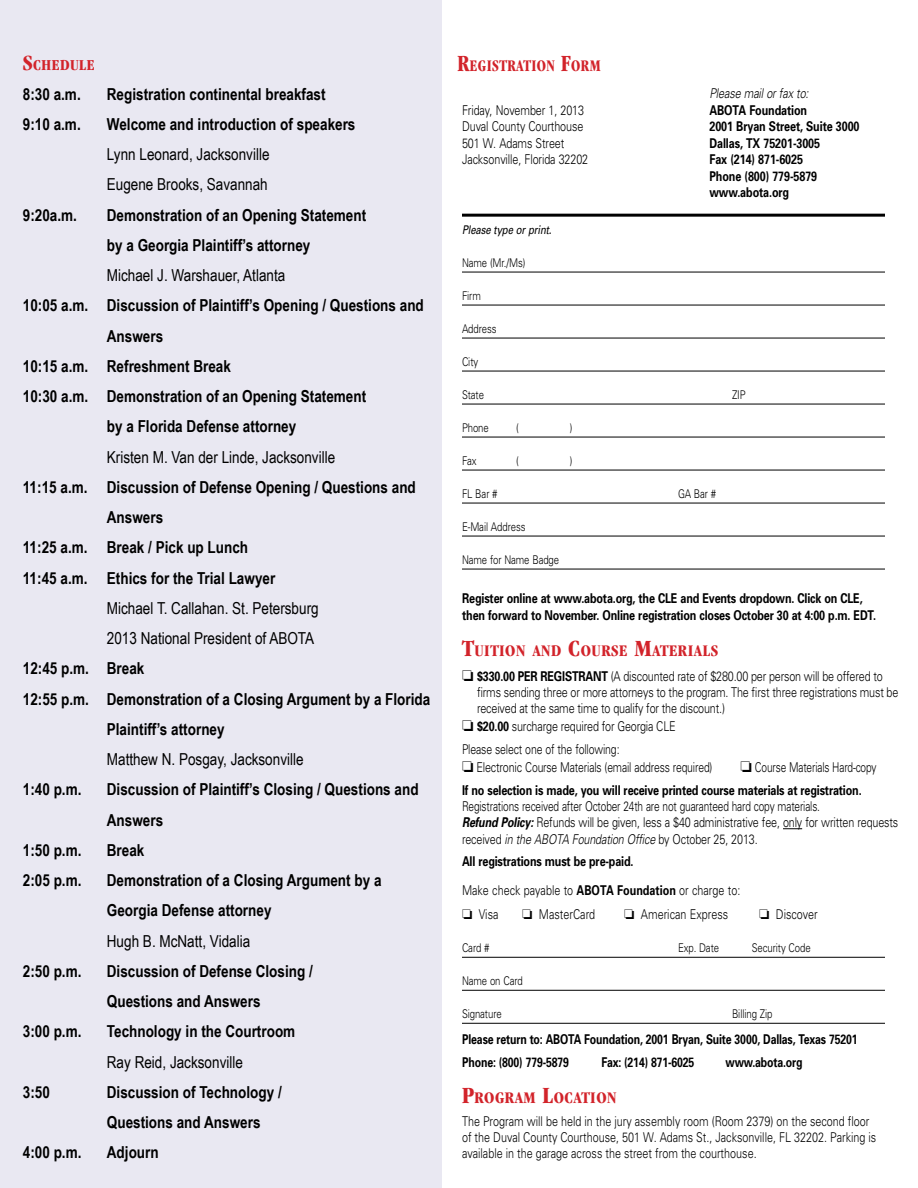
<style>
.page{position:relative;width:918px;height:1188px;background:#fff}
.page>*{position:absolute;margin:0;border:0;box-sizing:border-box;transform-origin:0 0}
.t1{font:700 condensed 16.8px "Garamond";letter-spacing:.03em;color:#d2232a}
.t2{font:700 condensed 16.8px "Garamond";letter-spacing:.03em;color:#d2232a;scale:.9 1}
.t3{font:700 16.5px/30.3px "Arial Narrow";color:#000}
.t4{font:16.5px/30.3px "Arial Narrow";color:#000}
.t5{font:700 condensed 15.75px "Garamond";letter-spacing:.03em;color:#d2232a}
.t6{font:300 13.5px/16.2px "Univers";letter-spacing:-.015em;color:#000;scale:.8 1}
.t7{font:700 13.5px/16.5px "Univers";letter-spacing:-.015em;color:#000;scale:.8 1}
.t8{font:300 13.5px/16.2px "Univers";letter-spacing:-.015em;color:#000;scale:.75 1}
.t9{font:700 13.5px/23px "Univers";letter-spacing:-.015em;color:#000;scale:.78 1}
.t10{font:italic 300 13.5px "Univers";letter-spacing:-.01em;color:#000;scale:.8 1}
.t11{font:300 12px "Univers";letter-spacing:-.01em;color:#000;scale:.8 1}
.t12{font:italic 12px "Univers";letter-spacing:-.01em;color:#000;scale:.8 1}
.s1{font-size:22.5px}
.s2{font-size:24px}
.s3{font-weight:700}
.s4{font-weight:300}
.s5{font-weight:700;font-style:italic}
.s6{font-style:italic}
</style>
<div class="page">
<div style="left:0;top:0;width:442px;height:1188px;background:#e9e8f2"></div>
<svg style="left:783px;top:828px;width:19px;height:1px"></svg>
<hr style="left:462px;top:214px;width:423px;height:3px;background:#000">
<hr style="left:462px;top:272px;width:423px;height:1px;background:#000">
<hr style="left:462px;top:305px;width:423px;height:1px;background:#000">
<hr style="left:462px;top:338px;width:423px;height:1px;background:#000">
<hr style="left:462px;top:371px;width:423px;height:1px;background:#000">
<hr style="left:462px;top:404px;width:423px;height:1px;background:#000">
<hr style="left:462px;top:437px;width:423px;height:1px;background:#000">
<hr style="left:462px;top:470px;width:423px;height:1px;background:#000">
<hr style="left:462px;top:503px;width:423px;height:1px;background:#000">
<hr style="left:462px;top:536px;width:423px;height:1px;background:#000">
<hr style="left:462px;top:569px;width:423px;height:1px;background:#000">
<hr style="left:462px;top:957px;width:423px;height:1px;background:#000">
<hr style="left:462px;top:990px;width:423px;height:1px;background:#000">
<hr style="left:462px;top:1023px;width:423px;height:1px;background:#000">
<p class="t5" style="left:23px;top:56px;width:73px"><span class="s1">S</span>CHEDULE</p>
<p class="t3" style="left:23px;top:78px;width:59px">8:30 a.m.</p>
<p class="t3" style="left:107px;top:78px;width:220px">Registration continental breakfast</p>
<p class="t3" style="left:23px;top:108px;width:59px">9:10 a.m.</p>
<p class="t3" style="left:107px;top:108px;width:250px">Welcome and introduction of speakers</p>
<p class="t4" style="left:107px;top:139px;width:164px">Lynn Leonard, Jacksonville<br>Eugene Brooks, Savannah</p>
<p class="t3" style="left:23px;top:199px;width:56px">9:20a.m.</p>
<p class="t3" style="left:107px;top:199px;width:261px">Demonstration of an Opening Statement by a Georgia Plaintiff’s attorney</p>
<p class="t4" style="left:107px;top:260px;width:180px">Michael J. Warshauer, Atlanta</p>
<p class="t3" style="left:23px;top:290px;width:403px">10:05 a.m. Discussion of Plaintiff’s Opening / Questions and</p>
<p class="t3" style="left:107px;top:320px;width:58px">Answers</p>
<p class="t3" style="left:23px;top:350px;width:210px">10:15 a.m. Refreshment Break</p>
<p class="t3" style="left:23px;top:380px;width:345px">10:30 a.m. Demonstration of an Opening Statement</p>
<p class="t3" style="left:107px;top:411px;width:191px">by a Florida Defense attorney</p>
<p class="t4" style="left:107px;top:441px;width:230px">Kristen M. Van der Linde, Jacksonville</p>
<p class="t3" style="left:23px;top:471px;width:395px">11:15 a.m. Discussion of Defense Opening / Questions and</p>
<p class="t3" style="left:107px;top:501px;width:58px">Answers</p>
<p class="t3" style="left:23px;top:532px;width:227px">11:25 a.m. Break / Pick up Lunch</p>
<p class="t3" style="left:23px;top:562px;width:254px">11:45 a.m. Ethics for the Trial Lawyer</p>
<p class="t4" style="left:107px;top:592px;width:213px">Michael T. Callahan. St. Petersburg<br>2013 National President of ABOTA</p>
<p class="t3" style="left:23px;top:653px;width:123px">12:45 p.m. Break</p>
<p class="t3" style="left:23px;top:683px;width:409px">12:55 p.m. Demonstration of a Closing Argument by a Florida</p>
<p class="t3" style="left:107px;top:713px;width:119px">Plaintiff’s attorney</p>
<p class="t4" style="left:107px;top:744px;width:198px">Matthew N. Posgay, Jacksonville</p>
<p class="t3" style="left:23px;top:774px;width:60px">1:40 p.m.</p>
<p class="t3" style="left:107px;top:774px;width:313px">Discussion of Plaintiff’s Closing / Questions and<br>Answers</p>
<p class="t3" style="left:23px;top:834px;width:60px">1:50 p.m.</p>
<p class="t3" style="left:107px;top:834px;width:39px">Break</p>
<p class="t3" style="left:23px;top:864px;width:60px">2:05 p.m.</p>
<p class="t3" style="left:107px;top:864px;width:276px">Demonstration of a Closing Argument by a<br>Georgia Defense attorney</p>
<p class="t4" style="left:107px;top:925px;width:145px">Hugh B. McNatt, Vidalia</p>
<p class="t3" style="left:23px;top:955px;width:60px">2:50 p.m.</p>
<p class="t3" style="left:107px;top:955px;width:208px">Discussion of Defense Closing /<br>Questions and Answers</p>
<p class="t3" style="left:23px;top:1016px;width:60px">3:00 p.m.</p>
<p class="t3" style="left:107px;top:1016px;width:190px">Technology in the Courtroom</p>
<p class="t4" style="left:107px;top:1046px;width:138px">Ray Reid, Jacksonville</p>
<p class="t3" style="left:23px;top:1076px;width:29px">3:50</p>
<p class="t3" style="left:107px;top:1076px;width:176px">Discussion of Technology /<br>Questions and Answers</p>
<p class="t3" style="left:23px;top:1137px;width:60px">4:00 p.m.</p>
<p class="t3" style="left:107px;top:1137px;width:53px">Adjourn</p>
<p class="t2" style="left:458px;top:56px;width:161px"><span class="s2">R</span>EGISTRATION <span class="s2">F</span>ORM</p>
<p class="t6" style="left:462px;top:102px;width:159px">Friday, November 1, 2013<br>Duval County Courthouse<br>501 W. Adams Street<br>Jacksonville, Florida 32202</p>
<p class="t10" style="left:710px;top:86px;width:125px">Please mail or fax to:</p>
<p class="t7" style="left:710px;top:102px;width:189px">ABOTA Foundation<br>2001 Bryan Street, Suite 3000<br>Dallas, TX 75201-3005<br>Fax (214) 871-6025<br>Phone (800) 779-5879 www.abota.org</p>
<p class="t12" style="left:462px;top:223px;width:113px">Please type or print.</p>
<p class="t11" style="left:462px;top:256px;width:81px">Name (Mr./Ms)</p>
<p class="t11" style="left:462px;top:289px;width:25px">Firm</p>
<p class="t11" style="left:462px;top:322px;width:45px">Address</p>
<p class="t11" style="left:462px;top:355px;width:22px">City</p>
<p class="t11" style="left:462px;top:388px;width:29px">State</p>
<p class="t11" style="left:732px;top:388px;width:19px">ZIP</p>
<p class="t11" style="left:462px;top:421px;width:35px">Phone</p>
<p class="t11" style="left:516px;top:421px;width:5px">(</p>
<p class="t11" style="left:570px;top:421px;width:5px">)</p>
<p class="t11" style="left:462px;top:454px;width:20px">Fax</p>
<p class="t11" style="left:516px;top:454px;width:5px">(</p>
<p class="t11" style="left:570px;top:454px;width:5px">)</p>
<p class="t11" style="left:462px;top:487px;width:46px">FL Bar #</p>
<p class="t11" style="left:678px;top:487px;width:49px">GA Bar #</p>
<p class="t11" style="left:462px;top:520px;width:81px">E-Mail Address</p>
<p class="t11" style="left:462px;top:553px;width:123px">Name for Name Badge</p>
<p class="t7" style="left:462px;top:591px;width:519px">Register online at www.abota.org, the CLE and Events dropdown. Click on CLE, then forward to November. Online registration closes October 30 at 4:00 p.m. EDT.</p>
<p class="t1" style="left:462px;top:641px;width:258px"><span class="s2">T</span>UITION AND <span class="s2">C</span>OURSE <span class="s2">M</span>ATERIALS</p>
<p class="t7" style="left:462px;top:668px;width:139px">□ $330.00 per registrant</p>
<p class="t6" style="left:477px;top:668px;width:528px;text-indent:134px">(A discounted rate of $280.00 per person will be offered to firms sending three or more attorneys to the program. The first three registrations must be received at the same time to qualify for the discount.)</p>
<p class="t6" style="left:462px;top:715px;width:269px;line-height:23px">□ <span class="s3">$20.00</span> surcharge required for Georgia CLE<br>Please select one of the following:</p>
<p class="t6" style="left:462px;top:759px;width:315px">□ Electronic Course Materials (email address required)</p>
<p class="t7" style="left:462px;top:756px;width:520px;line-height:23px;text-indent:279px">□ <span class="s4">Course Materials Hard-copy<br></span>If no selection is made, you will receive printed course materials at registration.</p>
<p class="t8" style="left:462px;top:798px;width:583px">Registrations received after October 24th are not guaranteed hard copy materials.<br><span class="s5">Refund Policy:</span> Refunds will be given, less a $40 administrative fee, only for written requests received <span class="s6">in the ABOTA Foundation Office</span> by October 25, 2013.</p>
<p class="t7" style="left:462px;top:853px;width:216px">All registrations must be pre-paid.</p>
<p class="t6" style="left:462px;top:883px;width:350px">Make check payable to <span class="s3">ABOTA Foundation</span> or charge to:</p>
<p class="t6" style="left:462px;top:907px;width:47px">□ Visa</p>
<p class="t6" style="left:522px;top:907px;width:93px">□ MasterCard</p>
<p class="t6" style="left:624px;top:907px;width:132px">□ American Express</p>
<p class="t6" style="left:759px;top:907px;width:75px">□ Discover</p>
<p class="t11" style="left:462px;top:941px;width:36px">Card #</p>
<p class="t11" style="left:678px;top:941px;width:53px">Exp. Date</p>
<p class="t11" style="left:752px;top:941px;width:75px">Security Code</p>
<p class="t11" style="left:462px;top:974px;width:78px">Name on Card</p>
<p class="t11" style="left:462px;top:1007px;width:51px">Signature</p>
<p class="t11" style="left:732px;top:1007px;width:52px">Billing Zip</p>
<p class="t9" style="left:462px;top:1028px;width:509px">Please return to: ABOTA Foundation, 2001 Bryan, Suite 3000, Dallas, Texas 75201<br>Phone: (800) 779-5879</p>
<p class="t9" style="left:601px;top:1051px;width:121px">Fax: (214) 871-6025</p>
<p class="t9" style="left:725px;top:1051px;width:100px">www.abota.org</p>
<p class="t1" style="left:462px;top:1088px;width:156px"><span class="s2">P</span>ROGRAM <span class="s2">L</span>OCATION</p>
<p class="t6" style="left:462px;top:1113px;width:519px">The Program will be held in the jury assembly room (Room 2379) on the second floor of the Duval County Courthouse, 501 W. Adams St., Jacksonville, FL 32202. Parking is available in the garage across the street from the courthouse.</p>
</div>
